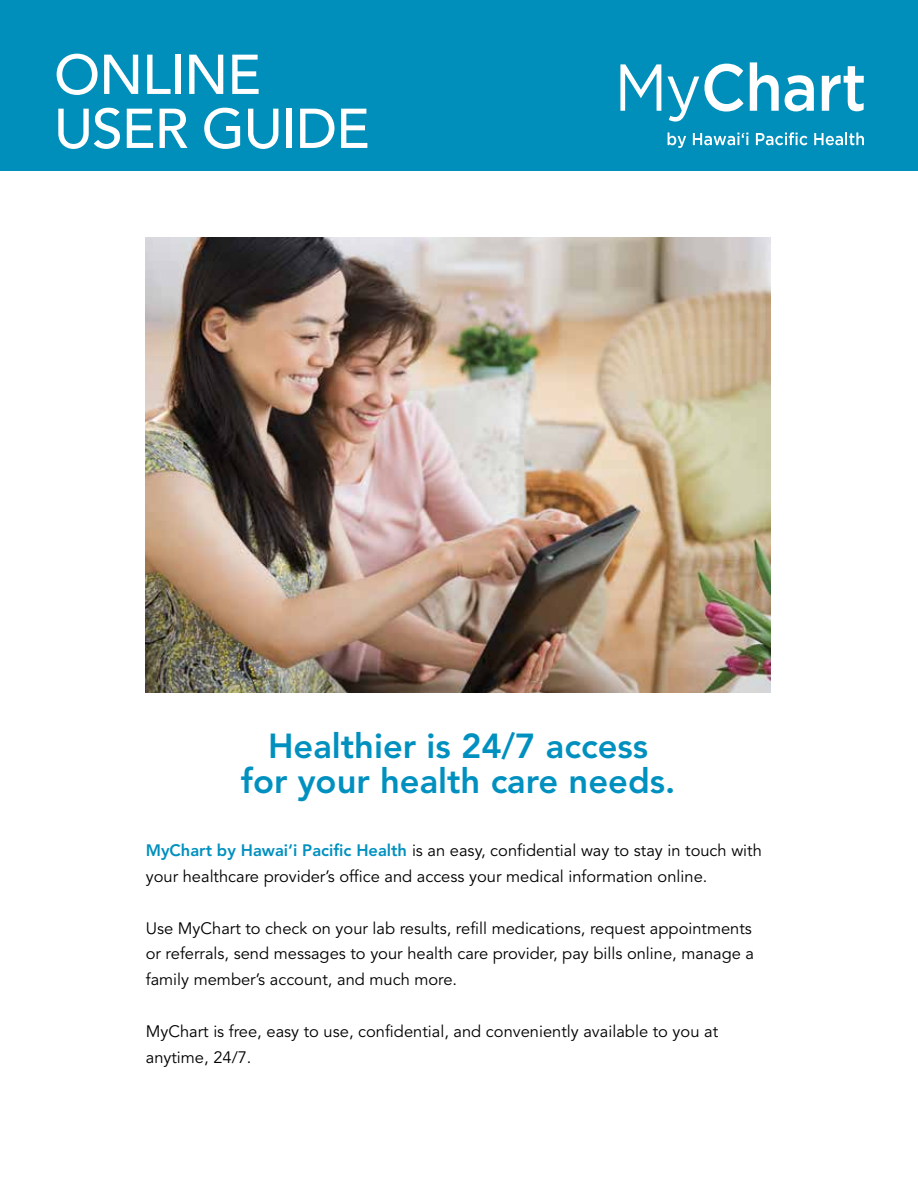
<style>
.page{position:relative;width:918px;height:1188px;background:#fff}
.page>*{position:absolute;margin:0;border:0;box-sizing:border-box;transform-origin:0 0}
.t1{font:500 55.5px/54px "Avenir";letter-spacing:-.02em;color:#fff}
.t2{font:800 34.5px/34.8px "Avenir";color:#0090bf;text-align:center}
.t3{font:16.5px/25.8px "Avenir";color:#000}
.s1{font-weight:800;color:#0090bf}
</style>
<div class="page">
<div style="left:0;top:0;width:918px;height:171px;background:#008fba"></div>
<svg style="left:668px;top:132px;width:18px;height:16px"></svg>
<svg style="left:693px;top:133px;width:55px;height:12px"></svg>
<svg style="left:756px;top:132px;width:51px;height:13px"></svg>
<svg style="left:814px;top:132px;width:50px;height:13px"></svg>
<svg style="left:620px;top:64px;width:41px;height:47px"></svg>
<svg style="left:667px;top:64px;width:77px;height:58px"></svg>
<svg style="left:750px;top:62px;width:29px;height:49px"></svg>
<svg style="left:785px;top:75px;width:29px;height:36px"></svg>
<svg style="left:822px;top:66px;width:42px;height:45px"></svg>
<img style="left:146px;top:237px;width:624px;height:456px">
<h1 class="t1" style="left:54px;top:49px;width:317px">ONLINE<br>USER GUIDE</h1>
<h2 class="t2" style="left:241px;top:728px;width:436px">Healthier is 24/7 access for your health care needs.</h2>
<p class="t3" style="left:146px;top:838px;width:618px"><span class="s1">MyChart by Hawai‘i Pacific Health</span> is an easy, confidential way to stay in touch with your healthcare provider’s office and access your medical information online.</p>
<p class="t3" style="left:146px;top:915px;width:610px">Use MyChart to check on your lab results, refill medications, request appointments or referrals, send messages to your health care provider, pay bills online, manage a family member’s account, and much more.</p>
<p class="t3" style="left:146px;top:1019px;width:574px">MyChart is free, easy to use, confidential, and conveniently available to you at anytime, 24/7.</p>
</div>
